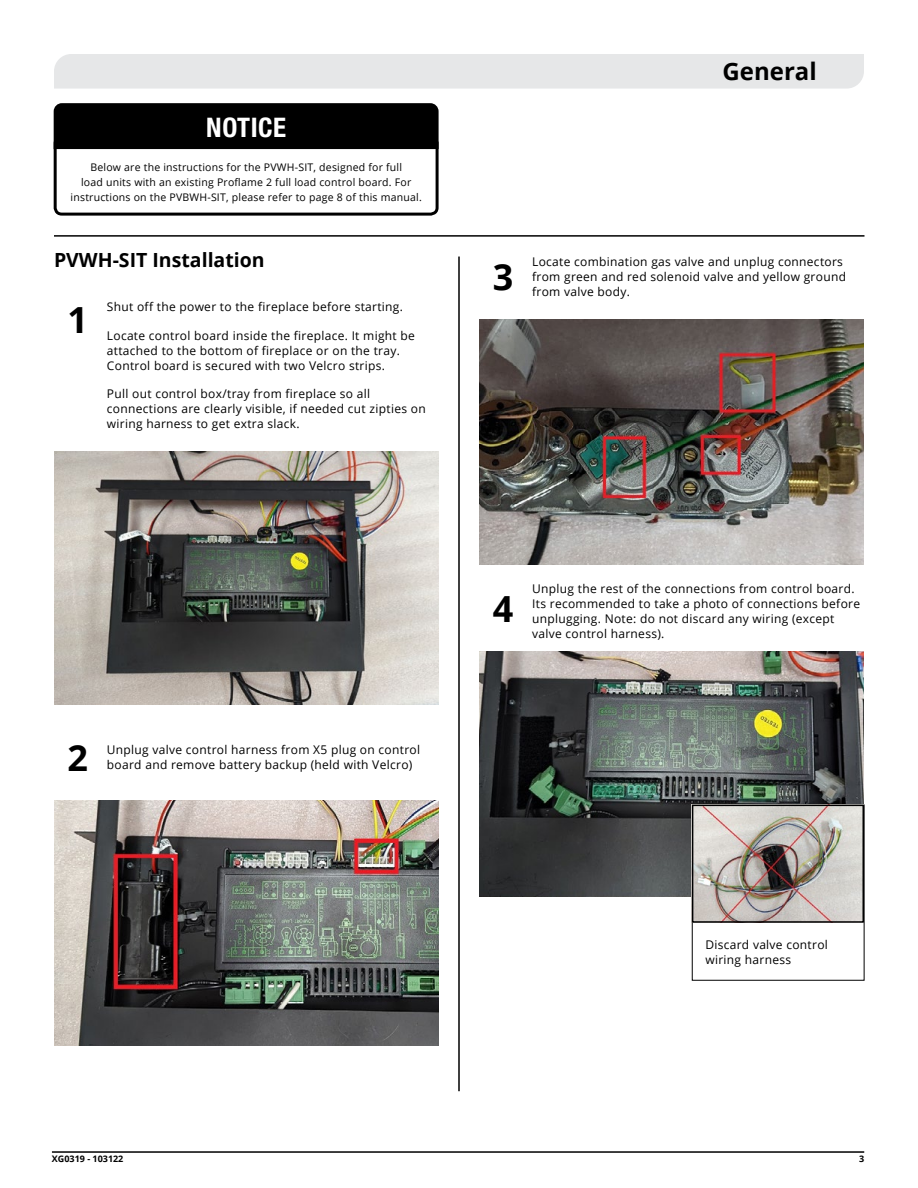
<style>
.page{position:relative;width:918px;height:1188px;background:#fff}
.page>*{position:absolute;margin:0;border:0;box-sizing:border-box;transform-origin:0 0}
.t1{font:700 36px "Open Sans";color:#000}
.t2{font:700 condensed 27px "Helvetica Neue LT Pro";letter-spacing:.02em;color:#fff}
.t3{font:700 24px "Open Sans";color:#000}
.heading_level_2{font:700 19.5px "Open Sans";color:#000}
.t4{font:12px/15px "Open Sans";letter-spacing:.025em;color:#000}
.t5{font:10.5px/15px "Open Sans";letter-spacing:.02em;color:#000;text-align:center}
.t6{font:700 9px "Open Sans";color:#000}
</style>
<div class="page">
<hr style="left:52px;top:1151px;width:812px;height:2px;background:#000">
<div style="left:54px;top:54px;width:810px;height:35px;background:#e6e7e8"></div>
<div style="left:54px;top:136px;width:385px;height:80px;border:3px solid #000;border-radius:7px"></div>
<div style="left:53px;top:103px;width:386px;height:48px;background:#000"></div>
<hr style="left:458px;top:257px;width:2px;height:834px;background:#000">
<hr style="left:54px;top:235px;width:810px;height:2px;background:#000">
<img style="left:54px;top:451px;width:385px;height:253px">
<img style="left:54px;top:800px;width:385px;height:245px">
<img style="left:479px;top:652px;width:385px;height:245px">
<img style="left:479px;top:320px;width:385px;height:245px">
<img style="left:695px;top:808px;width:166px;height:112px">
<div style="left:692px;top:805px;width:172px;height:118px;border:2px solid #000"></div>
<p class="t2" style="left:206px;top:111px;width:81px">NOTICE</p>
<p class="t5" style="left:71px;top:159px;width:353px">Below are the instructions for the PVWH-SIT, designed for full<br>load units with an existing Proflame 2 full load control board. For instructions on the PVBWH-SIT, please refer to page 8 of this manual.</p>
<p class="heading_level_2" style="left:54px;top:246px;width:212px">PVWH-SIT Installation</p>
<p class="t4" style="left:107px;top:299px;width:298px">Shut off the power to the fireplace before starting.</p>
<p class="t4" style="left:107px;top:328px;width:310px">Locate control board inside the fireplace. It might be attached to the bottom of fireplace or on the tray.<br>Control board is secured with two Velcro strips.</p>
<p class="t4" style="left:107px;top:386px;width:320px">Pull out control box/tray from fireplace so all connections are clearly visible, if needed cut zipties on wiring harness to get extra slack.</p>
<p class="t1" style="left:67px;top:294px;width:22px">1</p>
<p class="t1" style="left:67px;top:732px;width:22px">2</p>
<p class="t4" style="left:107px;top:742px;width:315px">Unplug valve control harness from X5 plug on control board and remove battery backup (held with Velcro)</p>
<h3 class="t3" style="left:723px;top:55px;width:96px">General</h3>
<p class="t1" style="left:493px;top:252px;width:22px">3</p>
<p class="t4" style="left:532px;top:254px;width:315px">Locate combination gas valve and unplug connectors from green and red solenoid valve and yellow ground from valve body.</p>
<p class="t1" style="left:493px;top:584px;width:22px">4</p>
<p class="t4" style="left:532px;top:581px;width:329px">Unplug the rest of the connections from control board.<br>Its recommended to take a photo of connections before unplugging. Note: do not discard any wiring (except valve control harness).</p>
<p class="t4" style="left:705px;top:937px;width:124px">Discard valve control wiring harness</p>
<p class="t6" style="left:52px;top:1152px;width:73px">XG0319 - 103122</p>
<p class="t6" style="left:859px;top:1152px;width:7px">3</p>
</div>
